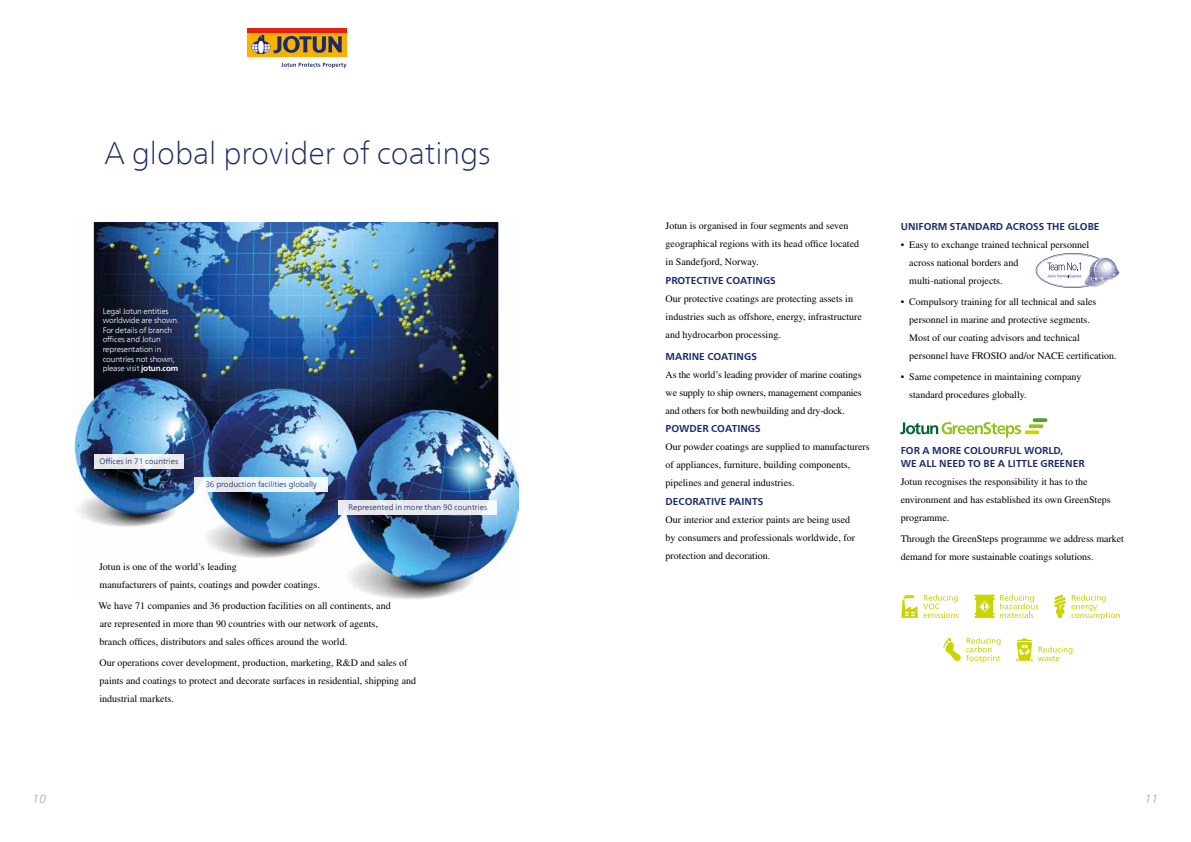
<style>
.page{position:relative;width:1191px;height:842px;background:#fff}
.page>*{position:absolute;margin:0;border:0;box-sizing:border-box;transform-origin:0 0}
.t1{font:100 31px "Frutiger Neue LT Com";color:#1a2b68}
.t2{font:italic 300 12px "Frutiger Neue LT Com";color:#a4a9ad}
.t3{font:10px/18px "Times LT Std";color:#000}
.t4{font:700 10px/13px "Frutiger Neue LT Com";color:#1a2b68}
.t5{font:300 8px/9.6px "Frutiger Neue LT Com";letter-spacing:-.02em;color:#fff}
.t6{font:300 8px "Frutiger Neue LT Com";color:#1a2b68}
.s1{font-weight:700}
</style>
<div class="page">
<div style="left:247px;top:32px;width:99px;height:25px;background:#f9b000"></div>
<hr style="left:247px;top:28px;width:99px;height:4px;background:#e41f13">
<svg style="left:251px;top:35px;width:91px;height:19px"></svg>
<svg style="left:281px;top:63px;width:65px;height:5px"></svg>
<svg style="left:900px;top:422px;width:121px;height:16px"></svg>
<svg style="left:1024px;top:430px;width:15px;height:4px"></svg>
<svg style="left:1028px;top:424px;width:15px;height:4px"></svg>
<svg style="left:1032px;top:418px;width:15px;height:4px"></svg>
<svg style="left:901px;top:595px;width:16px;height:23px"></svg>
<svg style="left:923px;top:594px;width:35px;height:24px"></svg>
<svg style="left:1054px;top:594px;width:65px;height:26px"></svg>
<svg style="left:974px;top:595px;width:20px;height:23px"></svg>
<svg style="left:1000px;top:594px;width:38px;height:24px"></svg>
<svg style="left:943px;top:637px;width:17px;height:24px"></svg>
<svg style="left:966px;top:637px;width:34px;height:25px"></svg>
<svg style="left:1016px;top:638px;width:56px;height:24px"></svg>
<img style="left:1113px;top:272px;width:3px;height:5px">
<img style="left:1113px;top:266px;width:6px;height:6px">
<svg style="left:1035px;top:253px;width:78px;height:35px"></svg>
<img style="left:74px;top:223px;width:444px;height:376px">
<svg style="left:94px;top:454px;width:89px;height:14px"></svg>
<svg style="left:194px;top:477px;width:134px;height:14px;fill:#edf5fb"></svg>
<svg style="left:339px;top:500px;width:158px;height:14px;background:#e8eaef"></svg>
<h1 class="t1" style="left:105px;top:134px;width:388px">A global provider of coatings</h1>
<p class="t5" style="left:103px;top:306px;width:78px">Legal Jotun entities worldwide are shown.<br>For details of branch offices and Jotun representation in countries not shown, please visit <span class="s1">jotun.com</span></p>
<p class="t6" style="left:99px;top:457px;width:80px">Offices in 71 countries</p>
<p class="t6" style="left:205px;top:480px;width:113px">36 production facilities globally</p>
<p class="t6" style="left:348px;top:503px;width:140px">Represented in more than 90 countries</p>
<p class="t3" style="left:99px;top:558px;width:222px">Jotun is one of the world’s leading<br>manufacturers of paints, coatings and powder coatings.</p>
<p class="t3" style="left:99px;top:596px;width:294px">We have 71 companies and 36 production facilities on all continents, and are represented in more than 90 countries with our network of agents, branch offices, distributors and sales offices around the world.</p>
<p class="t3" style="left:99px;top:653px;width:318px">Our operations cover development, production, marketing, R&amp;D and sales of paints and coatings to protect and decorate surfaces in residential, shipping and industrial markets.</p>
<p class="t3" style="left:665px;top:217px;width:195px">Jotun is organised in four segments and seven geographical regions with its head office located in Sandefjord, Norway.</p>
<p class="t4" style="left:665px;top:274px;width:112px">PROTECTIVE COATINGS</p>
<p class="t3" style="left:665px;top:290px;width:198px">Our protective coatings are protecting assets in industries such as offshore, energy, infrastructure and hydrocarbon processing.</p>
<p class="t4" style="left:665px;top:349px;width:93px">MARINE COATINGS</p>
<p class="t3" style="left:665px;top:365px;width:198px;text-align:justify">As the world’s leading provider of marine coatings we supply to ship owners, management companies and others for both newbuilding and dry-dock.</p>
<p class="t4" style="left:665px;top:422px;width:97px">POWDER COATINGS</p>
<p class="t3" style="left:665px;top:438px;width:206px">Our powder coatings are supplied to manufacturers of appliances, furniture, building components, pipelines and general industries.</p>
<p class="t4" style="left:665px;top:495px;width:99px">DECORATIVE PAINTS</p>
<p class="t3" style="left:665px;top:510px;width:191px">Our interior and exterior paints are being used by consumers and professionals worldwide, for protection and decoration.</p>
<p class="t4" style="left:900px;top:220px;width:200px">UNIFORM STANDARD ACROSS THE GLOBE</p>
<p class="t3" style="left:909px;top:236px;width:182px;text-indent:-8px">• Easy to exchange trained technical personnel across national borders and<br>multi-national projects.</p>
<p class="t3" style="left:909px;top:293px;width:209px;text-indent:-8px">• Compulsory training for all technical and sales personnel in marine and protective segments.<br>Most of our coating advisors and technical personnel have FROSIO and/or NACE certification.</p>
<p class="t3" style="left:909px;top:367px;width:174px;text-indent:-8px">• Same competence in maintaining company standard procedures globally.</p>
<p class="t4" style="left:900px;top:444px;width:185px">FOR A MORE COLOURFUL WORLD,<br>WE ALL NEED TO BE A LITTLE GREENER</p>
<p class="t3" style="left:900px;top:472px;width:211px">Jotun recognises the responsibility it has to the environment and has established its own GreenSteps programme.</p>
<p class="t3" style="left:900px;top:529px;width:225px">Through the GreenSteps programme we address market demand for more sustainable coatings solutions.</p>
<p class="t2" style="left:32px;top:792px;width:15px">10</p>
<p class="t2" style="left:1144px;top:792px;width:15px">11</p>
</div>
